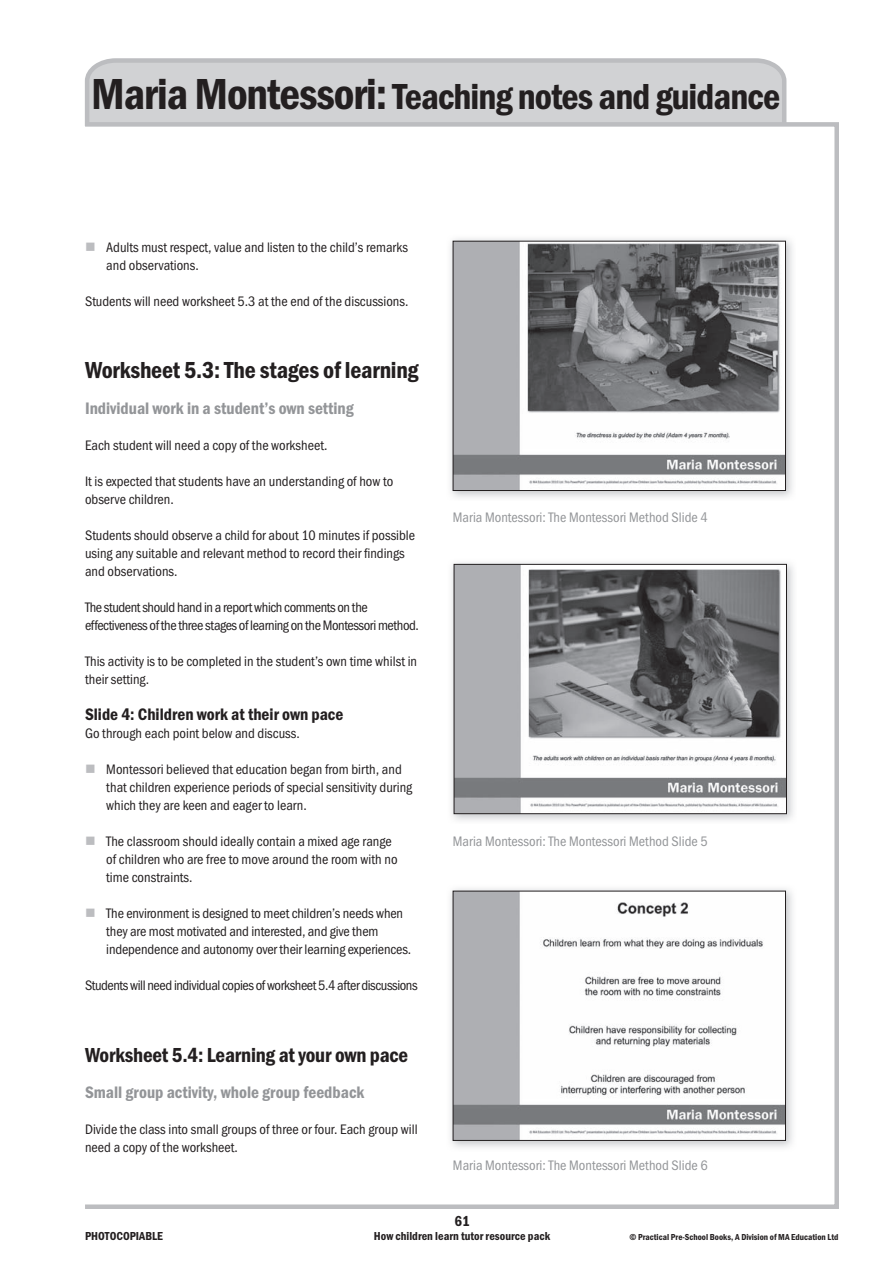
<style>
.page{position:relative;width:893px;height:1263px;background:#fff}
.page>*{position:absolute;margin:0;border:0;box-sizing:border-box;transform-origin:0 0}
.t1{font:37.5px "Franklin Got URWT Dem Con";letter-spacing:-.025em;color:#231f20}
.t2{font:24px "Franklin Got URWT Dem Con";letter-spacing:-.01em;color:#231f20}
.t3{font:21px "Franklin Got URWT Dem Con";letter-spacing:-.01em;color:#231f20}
.t4{font:17.25px "Franklin Got URWT Dem Con";color:#939598}
.t5{font:17.25px "Franklin Got URWT Dem Con";color:#231f20}
.t6{font:15px "Franklin Got URWT Dem Con";color:#231f20}
.t7{font:14.25px/18px "Franklin Got URWT Boo Con";color:#231f20}
.t8{font:14.25px/18px "Franklin Got URWT Boo Con";letter-spacing:-.03em;color:#231f20}
.t9{font:14.25px "Franklin Got URWT Boo Con";color:#939598}
.t10{font:12px "Franklin Got URWT Dem Con";color:#231f20}
.t11{font:9px "Franklin Got URWT Dem Con";color:#231f20}
.s1{font-size:45px}
.s2{color:#bcbdc0}
</style>
<div class="page">
<svg style="left:85px;top:58px;width:702px;height:64px;background:#cfd0d2"></svg>
<div style="left:83px;top:122px;width:756px;height:1087px;border:4px solid #bcbdc0"></div>
<img style="left:450px;top:238px;width:343px;height:260px">
<img style="left:455px;top:243px;width:329px;height:246px">
<div style="left:453px;top:241px;width:333px;height:250px;border:1px solid #231f20"></div>
<img style="left:450px;top:888px;width:343px;height:260px">
<img style="left:455px;top:893px;width:329px;height:245px">
<img style="left:451px;top:562px;width:343px;height:259px">
<img style="left:456px;top:566px;width:329px;height:246px">
<div style="left:454px;top:564px;width:333px;height:250px;border:1px solid #231f20"></div>
<h1 class="t1" style="left:91px;top:75px;width:691px"><span class="s1">Maria Montessori:</span> Teaching notes and guidance</h1>
<p class="t7" style="left:106px;top:238px;width:303px;text-indent:-21px"><span class="s2">■</span> Adults must respect, value and listen to the child’s remarks and observations.</p>
<p class="t7" style="left:85px;top:292px;width:325px">Students will need worksheet 5.3 at the end of the discussions.</p>
<h2 class="t2" style="left:85px;top:356px;width:335px">Worksheet 5.3: The stages of learning</h2>
<p class="t4" style="left:85px;top:398px;width:270px">Individual work in a student’s own setting</p>
<p class="t7" style="left:85px;top:436px;width:244px">Each student will need a copy of the worksheet.</p>
<p class="t7" style="left:85px;top:472px;width:310px">It is expected that students have an understanding of how to observe children.</p>
<p class="t7" style="left:85px;top:526px;width:332px">Students should observe a child for about 10 minutes if possible using any suitable and relevant method to record their findings and observations.</p>
<p class="t8" style="left:85px;top:598px;width:335px">The student should hand in a report which comments on the effectiveness of the three stages of learning on the Montessori method.</p>
<p class="t7" style="left:85px;top:652px;width:334px">This activity is to be completed in the student’s own time whilst in their setting.</p>
<p class="t5" style="left:85px;top:704px;width:260px">Slide 4: Children work at their own pace</p>
<p class="t7" style="left:85px;top:724px;width:216px">Go through each point below and discuss.</p>
<p class="t7" style="left:106px;top:760px;width:308px;text-indent:-21px"><span class="s2">■</span> Montessori believed that education began from birth, and that children experience periods of special sensitivity during which they are keen and eager to learn.</p>
<p class="t7" style="left:106px;top:832px;width:293px;text-indent:-21px"><span class="s2">■</span> The classroom should ideally contain a mixed age range of children who are free to move around the room with no time constraints.</p>
<p class="t7" style="left:106px;top:904px;width:306px;text-indent:-21px"><span class="s2">■</span> The environment is designed to meet children’s needs when they are most motivated and interested, and give them independence and autonomy over their learning experiences.</p>
<p class="t8" style="left:85px;top:976px;width:334px">Students will need individual copies of worksheet 5.4 after discussions</p>
<h3 class="t3" style="left:85px;top:1043px;width:325px">Worksheet 5.4: Learning at your own pace</h3>
<p class="t4" style="left:85px;top:1082px;width:281px">Small group activity, whole group feedback</p>
<p class="t7" style="left:85px;top:1120px;width:334px">Divide the class into small groups of three or four. Each group will need a copy of the worksheet.</p>
<p class="t9" style="left:453px;top:509px;width:256px">Maria Montessori: The Montessori Method Slide 4</p>
<p class="t9" style="left:453px;top:833px;width:256px">Maria Montessori: The Montessori Method Slide 5</p>
<p class="t9" style="left:453px;top:1157px;width:256px">Maria Montessori: The Montessori Method Slide 6</p>
<p class="t6" style="left:454px;top:1212px;width:17px">61</p>
<p class="t10" style="left:85px;top:1229px;width:79px">PHOTOCOPIABLE</p>
<p class="t10" style="left:374px;top:1229px;width:178px">How children learn tutor resource pack</p>
<p class="t11" style="left:629px;top:1232px;width:210px">© Practical Pre-School Books, A Division of MA Education Ltd</p>
</div>
